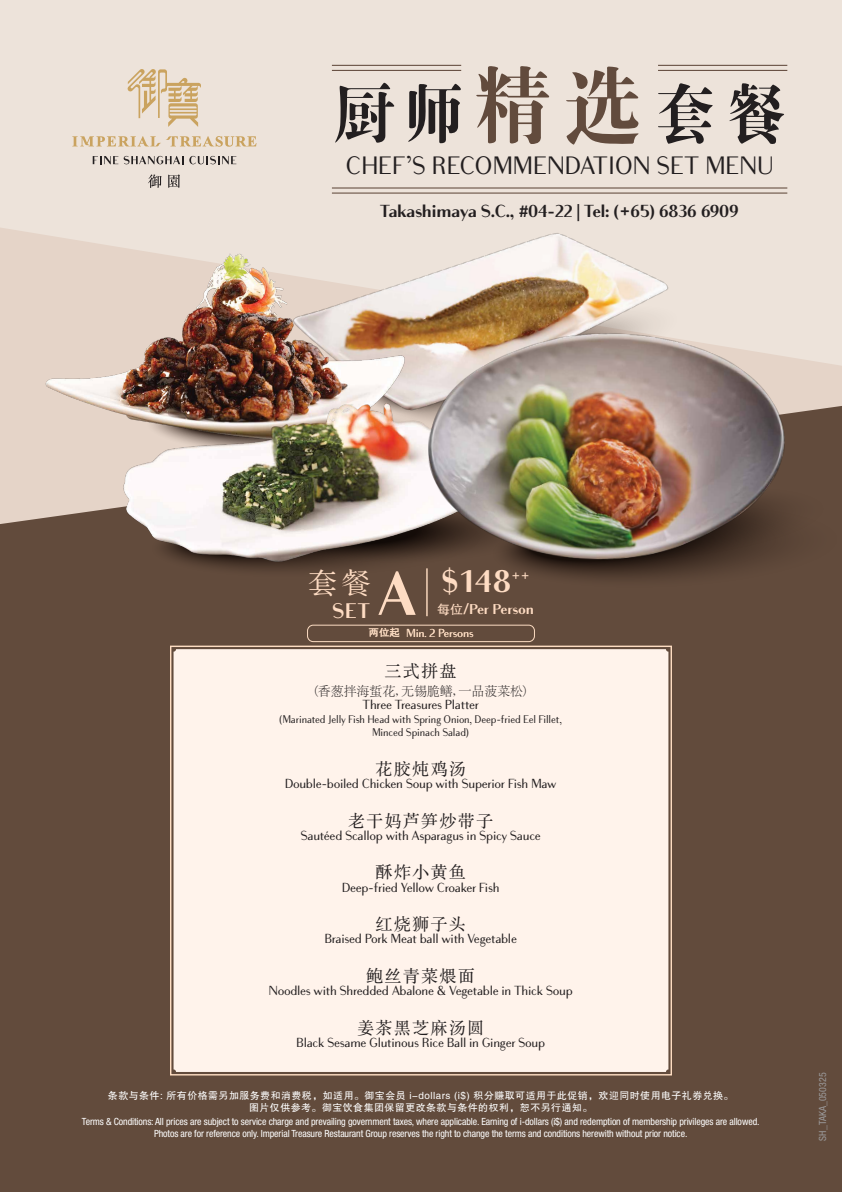
<style>
.page{position:relative;width:842px;height:1192px;background:#ede3da}
.page>*{position:absolute;margin:0;border:0;box-sizing:border-box;transform-origin:0 0}
.t1{font:65.85px "FZDBSJW GB1 0";color:#231f20;scale:.93 1}
.t2{font:700 31.05px "Bodoni Sans Text";color:#fedcc3}
.t3{font:24.9px "Bodoni Sans Text";color:#231f20}
.t4{font:700 20.95px "Bodoni Sans Text";color:#fedcc3}
.t5{font:700 17.25px "Bodoni Sans Text";letter-spacing:-.01em;color:#231f20}
.t6{font:17.05px "ST Songti SC Regular";letter-spacing:.075em;color:#231f20}
.t7{font:700 14.1px "Bodoni Sans Text";color:#fedcc3}
.t8{font:13.3px "Bodoni Sans Text";color:#fedcc3}
.t9{font:13.05px "Bodoni Sans Text";letter-spacing:-.01em;color:#231f20}
.t10{font:13.05px "ST Songti SC Light";letter-spacing:-.01em;color:#231f20}
.t11{font:11.5px "Bodoni Sans Text";color:#fcdcc2}
.t12{font:11px/13.6px "Bodoni Sans Text";color:#231f20;text-align:center;scale:.95 1}
.t13{font:condensed 9.9px/11.4px "Helvetica Neue LT Std";letter-spacing:-.01em;color:#fff;text-align:center}
.t14{font:9.9px/11.9px "FZHTJW GB1 0";letter-spacing:.05em;color:#fff;text-align:center}
.t15{font:condensed 9.9px "Helvetica Neue LT Std";letter-spacing:.005em;color:#9b9a9b}
.s1{font-size:85.05px;color:#624b3d}
.s2{font-family:"FZS3 JW GB1 0";font-weight:400;font-size:28.2px}
.s3{font-size:61.2px}
.s4{font-family:"FZHTJW GB1 0";font-weight:400;font-size:13px}
.s5{font-size:15.15px}
.s6{font-family:"FZHTJW GB1 0";font-size:10.2px}
</style>
<div class="page">
<div style="left:0;top:406px;width:842px;height:786px;background:#624b3c"></div>
<svg style="left:72px;top:69px;width:185px;height:78px"></svg>
<svg style="left:148px;top:174px;width:14px;height:14px"></svg>
<svg style="left:168px;top:174px;width:12px;height:14px"></svg>
<svg style="left:93px;top:156px;width:25px;height:8px"></svg>
<svg style="left:124px;top:156px;width:112px;height:8px"></svg>
<hr style="left:332px;top:70px;width:129px;height:1px;background:#624b3d">
<hr style="left:332px;top:65px;width:129px;height:1px;background:#624b3d">
<hr style="left:658px;top:70px;width:129px;height:1px;background:#624b3d">
<hr style="left:658px;top:65px;width:129px;height:1px;background:#624b3d">
<hr style="left:332px;top:193px;width:455px;height:1px;background:#624b3d">
<hr style="left:332px;top:187px;width:455px;height:2px;background:#624b3d">
<img style="left:332px;top:187px;width:352px;height:57px">
<img style="left:36px;top:222px;width:388px;height:229px">
<img style="left:104px;top:381px;width:284px;height:187px">
<svg style="left:134px;top:481px;width:708px;height:109px;background:#968b80"></svg>
<img style="left:388px;top:244px;width:443px;height:373px">
<hr style="left:426px;top:568px;width:2px;height:48px;background:#feddc2">
<div style="left:307px;top:625px;width:228px;height:17px;border:1px solid #fcdcc2;border-radius:6px"></div>
<div style="left:174px;top:649px;width:494px;height:423px;background:#fff3eb;border-radius:2px"></div>
<h1 class="t1" style="left:334px;top:79px;width:488px">厨师<span class="s1">精选</span>套餐</h1>
<h3 class="t3" style="left:346px;top:150px;width:429px">CHEF’S RECOMMENDATION SET MENU</h3>
<h3 class="t5" style="left:380px;top:202px;width:360px">Takashimaya S.C., #04-22 | Tel: (+65) 6836 6909</h3>
<h2 class="t2" style="left:308px;top:564px;width:204px"><span class="s2">套餐</span> <span class="s3">A</span> $148</h2>
<h3 class="t8" style="left:512px;top:568px;width:20px">++</h3>
<h3 class="t7" style="left:437px;top:601px;width:98px"><span class="s4">每位</span><span class="s5">/</span>Per Person</h3>
<p class="t11" style="left:369px;top:626px;width:106px"><span class="s6">两位起</span> Min. 2 Persons</p>
<h3 class="t6" style="left:385px;top:660px;width:73px">三式拼盘</h3>
<h3 class="t10" style="left:314px;top:683px;width:214px">(香葱拌海蜇花, 无锡脆鳝, 一品菠菜松)</h3>
<h3 class="t9" style="left:362px;top:697px;width:118px">Three Treasures Platter</h3>
<p class="t12" style="left:279px;top:713px;width:299px">(Marinated Jelly Fish Head with Spring Onion, Deep-fried Eel Fillet,<br>Minced Spinach Salad)</p>
<h3 class="t6" style="left:375px;top:758px;width:92px">花胶炖鸡汤</h3>
<h3 class="t9" style="left:285px;top:776px;width:273px">Double-boiled Chicken Soup with Superior Fish Maw</h3>
<h3 class="t6" style="left:348px;top:810px;width:147px">老干妈芦笋炒带子</h3>
<h3 class="t9" style="left:300px;top:828px;width:242px">Sautéed Scallop with Asparagus in Spicy Sauce</h3>
<h3 class="t6" style="left:375px;top:862px;width:92px">酥炸小黄鱼</h3>
<h3 class="t9" style="left:342px;top:880px;width:159px">Deep-fried Yellow Croaker Fish</h3>
<h3 class="t6" style="left:375px;top:913px;width:92px">红烧狮子头</h3>
<h3 class="t9" style="left:324px;top:931px;width:194px">Braised Pork Meat ball with Vegetable</h3>
<h3 class="t6" style="left:366px;top:965px;width:110px">鲍丝青菜煨面</h3>
<h3 class="t9" style="left:269px;top:983px;width:306px">Noodles with Shredded Abalone &amp; Vegetable in Thick Soup</h3>
<h3 class="t6" style="left:357px;top:1017px;width:128px">姜茶黑芝麻汤圆</h3>
<h3 class="t9" style="left:296px;top:1035px;width:250px">Black Sesame Glutinous Rice Ball in Ginger Soup</h3>
<h3 class="t4" style="left:332px;top:599px;width:40px">SET</h3>
<p class="t14" style="left:108px;top:1090px;width:627px">条款与条件: 所有价格需另加服务费和消费税，如适用。御宝会员 i-dollars (i$) 积分赚取可适用于此促销，欢迎同时使用电子礼券兑换。图片仅供参考。御宝饮食集团保留更改条款与条件的权利，恕不另行通知。</p>
<p class="t13" style="left:82px;top:1116px;width:679px">Terms &amp; Conditions: All prices are subject to service charge and prevailing government taxes, where applicable. Earning of i-dollars (i$) and redemption of membership privileges are allowed.<br>Photos are for reference only. Imperial Treasure Restaurant Group reserves the right to change the terms and conditions herewith without prior notice.</p>
<p class="t15" style="left:817px;top:1141px;width:70px;rotate:-90deg">SH_TAKA_050325</p>
</div>
